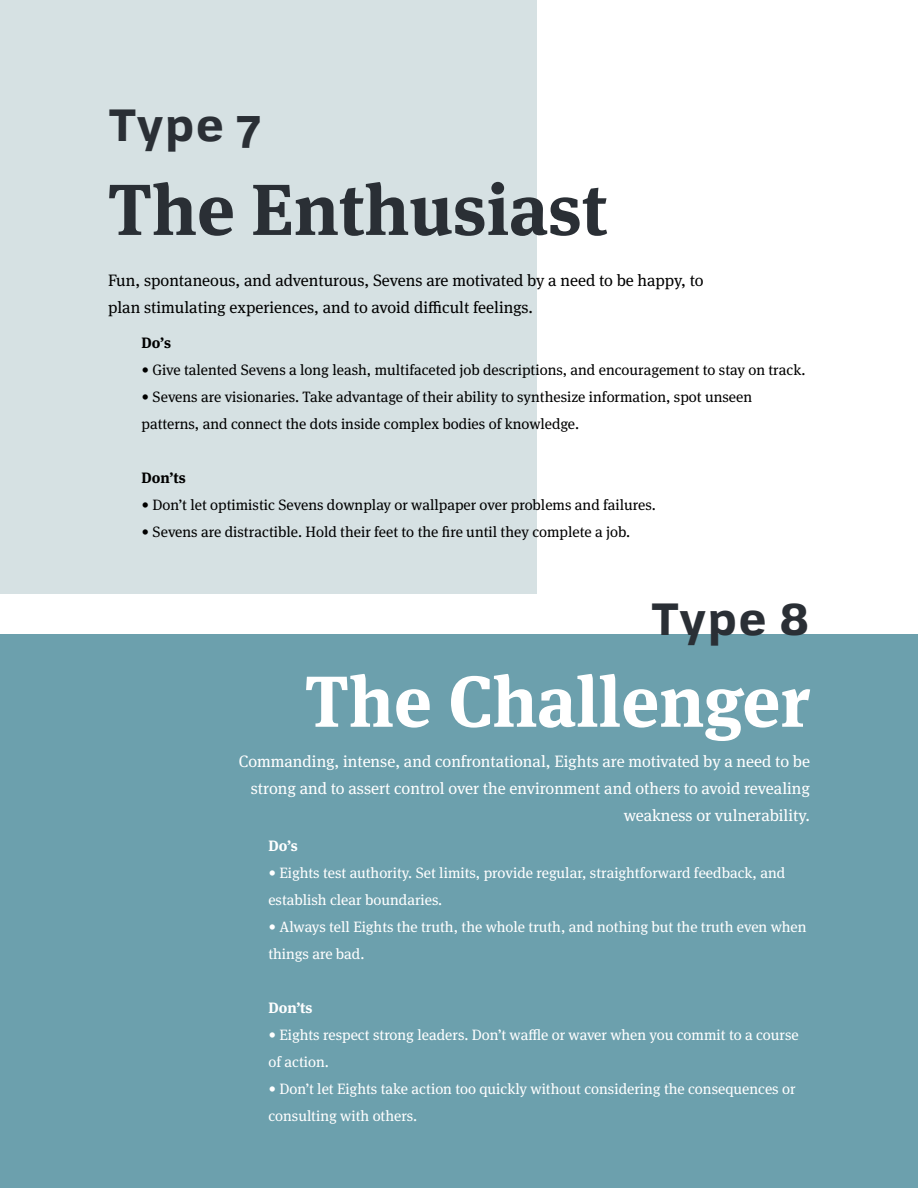
<style>
.page{position:relative;width:918px;height:1188px;background:#fff}
.page>*{position:absolute;margin:0;border:0;box-sizing:border-box;transform-origin:0 0}
.t1{font:700 72px "Meta Serif Pro";color:#2a2f35}
.t2{font:700 72px "Meta Serif Pro";color:#fff}
.t3{font:700 43.8px "Tofino Pro Personal Text";color:#2a2f35}
.t4{font:16.5px/27px "Meta Serif Pro";color:#fff;text-align:right}
.t5{font:16.5px/27px "Meta Serif Pro";color:#000}
.t6{font:15px/27px "Meta Serif Pro";color:#000}
.t7{font:15px/27px "Meta Serif Pro";color:#fff}
.t8{font:700 15px "Meta Serif Pro";color:#000}
.t9{font:700 15px "Meta Serif Pro";color:#fff}
</style>
<div class="page">
<div style="left:0;top:0;width:537px;height:594px;background:#d6e1e3"></div>
<div style="left:0;top:634px;width:918px;height:554px;background:#6ca0ad"></div>
<h2 class="t3" style="left:108px;top:89px;width:155px">Type 7</h2>
<h1 class="t1" style="left:108px;top:152px;width:501px">The Enthusiast</h1>
<p class="t5" style="left:108px;top:266px;width:597px">Fun, spontaneous, and adventurous, Sevens are motivated by a need to be happy, to plan stimulating experiences, and to avoid difficult feelings.</p>
<p class="t8" style="left:141px;top:331px;width:31px">Do’s</p>
<p class="t6" style="left:141px;top:356px;width:666px">• Give talented Sevens a long leash, multifaceted job descriptions, and encouragement to stay on track.</p>
<p class="t6" style="left:141px;top:383px;width:612px">• Sevens are visionaries. Take advantage of their ability to synthesize information, spot unseen patterns, and connect the dots inside complex bodies of knowledge.</p>
<p class="t8" style="left:141px;top:466px;width:46px">Don’ts</p>
<p class="t6" style="left:141px;top:491px;width:516px">• Don’t let optimistic Sevens downplay or wallpaper over problems and failures.</p>
<p class="t6" style="left:141px;top:518px;width:490px">• Sevens are distractible. Hold their feet to the fire until they complete a job.</p>
<h2 class="t3" style="left:651px;top:583px;width:161px">Type 8</h2>
<h1 class="t2" style="left:305px;top:644px;width:507px">The Challenger</h1>
<p class="t4" style="left:239px;top:747px;width:573px">Commanding, intense, and confrontational, Eights are motivated by a need to be strong and to assert control over the environment and others to avoid revealing weakness or vulnerability.</p>
<p class="t9" style="left:268px;top:834px;width:31px">Do’s</p>
<p class="t7" style="left:268px;top:859px;width:518px">• Eights test authority. Set limits, provide regular, straightforward feedback, and establish clear boundaries.</p>
<p class="t7" style="left:268px;top:913px;width:540px">• Always tell Eights the truth, the whole truth, and nothing but the truth even when things are bad.</p>
<p class="t9" style="left:268px;top:996px;width:46px">Don’ts</p>
<p class="t7" style="left:268px;top:1021px;width:532px">• Eights respect strong leaders. Don’t waffle or waver when you commit to a course of action.</p>
<p class="t7" style="left:268px;top:1075px;width:529px">• Don’t let Eights take action too quickly without considering the consequences or consulting with others.</p>
</div>
